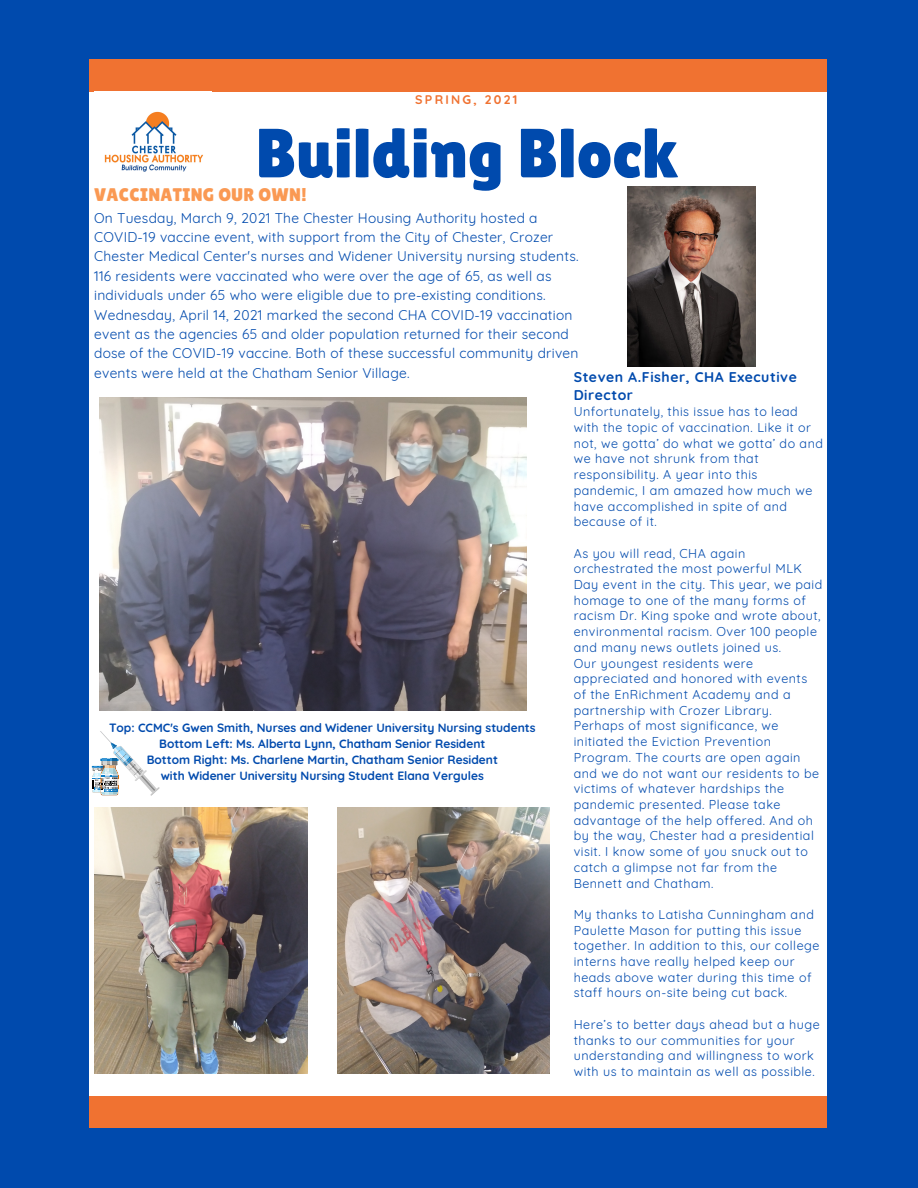
<style>
.page{position:relative;width:918px;height:1188px;background:#004aad}
.page>*{position:absolute;margin:0;border:0;box-sizing:border-box;transform-origin:0 0}
.t1{font:69.3px "Lilita One";color:#004aad}
.t2{font:18.3px "Lilita One";letter-spacing:.02em;color:#fa9953}
.t3{font:700 14.1px/17.9px "Quicksand";letter-spacing:.04em;color:#004aad}
.t4{font:13.8px/19.4px "Quicksand";letter-spacing:.02em;color:#004aad}
.t5{font:12.6px/15.8px "Quicksand";letter-spacing:.04em;color:#004aad}
.t6{font:700 12.45px "Quicksand";letter-spacing:.18em;color:#f07231}
.t7{font:700 12px "Quicksand";color:#004aad}
</style>
<div class="page">
<svg style="left:166px;top:59px;width:25px;height:1px"></svg>
<svg style="left:826px;top:1014px;width:1px;height:36px"></svg>
<svg style="left:779px;top:59px;width:23px;height:1px"></svg>
<svg style="left:826px;top:112px;width:1px;height:25px"></svg>
<svg style="left:826px;top:906px;width:1px;height:37px"></svg>
<svg style="left:826px;top:556px;width:1px;height:28px"></svg>
<svg style="left:826px;top:713px;width:1px;height:19px"></svg>
<svg style="left:826px;top:307px;width:1px;height:20px"></svg>
<svg style="left:826px;top:955px;width:1px;height:32px"></svg>
<svg style="left:826px;top:827px;width:1px;height:30px"></svg>
<svg style="left:241px;top:59px;width:21px;height:1px"></svg>
<svg style="left:826px;top:376px;width:1px;height:26px"></svg>
<svg style="left:826px;top:207px;width:1px;height:32px"></svg>
<svg style="left:305px;top:59px;width:22px;height:1px"></svg>
<svg style="left:458px;top:59px;width:34px;height:1px"></svg>
<div style="left:89px;top:72px;width:737px;height:1043px;background:#fff"></div>
<div style="left:89px;top:1096px;width:737px;height:32px;background:#f07231"></div>
<div style="left:89px;top:60px;width:737px;height:32px;background:#f07231"></div>
<img style="left:104px;top:111px;width:99px;height:61px">
<img style="left:628px;top:187px;width:128px;height:180px">
<svg style="left:91px;top:731px;width:69px;height:219px"></svg>
<img style="left:99px;top:398px;width:428px;height:313px">
<img style="left:95px;top:807px;width:212px;height:267px">
<img style="left:338px;top:807px;width:211px;height:266px">
<p class="t6" style="left:415px;top:91px;width:104px">SPRING, 2021</p>
<p class="t1" style="left:255px;top:113px;width:425px">Building Block</p>
<p class="t2" style="left:94px;top:184px;width:214px">VACCINATING OUR OWN!</p>
<p class="t4" style="left:94px;top:208px;width:486px">On Tuesday, March 9, 2021 The Chester Housing Authority hosted a COVID-19 vaccine event, with support from the City of Chester, Crozer Chester Medical Center's nurses and Widener University nursing students.<br>116 residents were vaccinated who were over the age of 65, as well as individuals under 65 who were eligible due to pre-existing conditions.<br>Wednesday, April 14, 2021 marked the second CHA COVID-19 vaccination event as the agencies 65 and older population returned for their second dose of the COVID-19 vaccine. Both of these successful community driven events were held at the Chatham Senior Village.</p>
<p class="t3" style="left:574px;top:368px;width:225px">Steven A.Fisher, CHA Executive<br>Director</p>
<p class="t5" style="left:574px;top:404px;width:251px">Unfortunately, this issue has to lead with the topic of vaccination. Like it or not, we gotta’ do what we gotta’ do and we have not shrunk from that responsibility. A year into this pandemic, I am amazed how much we have accomplished in spite of and because of it.</p>
<p class="t5" style="left:574px;top:545px;width:250px">As you will read, CHA again orchestrated the most powerful MLK Day event in the city. This year, we paid homage to one of the many forms of racism Dr. King spoke and wrote about, environmental racism. Over 100 people and many news outlets joined us.</p>
<p class="t5" style="left:574px;top:655px;width:247px">Our youngest residents were appreciated and honored with events of the EnRichment Academy and a partnership with Crozer Library.<br>Perhaps of most significance, we initiated the Eviction Prevention Program. The courts are open again and we do not want our residents to be victims of whatever hardships the pandemic presented. Please take advantage of the help offered. And oh by the way, Chester had a presidential visit. I know some of you snuck out to catch a glimpse not far from the Bennett and Chatham.</p>
<p class="t5" style="left:574px;top:906px;width:247px">My thanks to Latisha Cunningham and Paulette Mason for putting this issue together. In addition to this, our college interns have really helped keep our heads above water during this time of staff hours on-site being cut back.</p>
<p class="t5" style="left:574px;top:1016px;width:248px">Here’s to better days ahead but a huge thanks to our communities for your understanding and willingness to work with us to maintain as well as possible.</p>
<p class="t7" style="left:109px;top:720px;width:428px">Top: CCMC's Gwen Smith, Nurses and Widener University Nursing students</p>
<p class="t7" style="left:159px;top:736px;width:328px">Bottom Left: Ms. Alberta Lynn, Chatham Senior Resident</p>
<p class="t7" style="left:147px;top:752px;width:353px">Bottom Right: Ms. Charlene Martin, Chatham Senior Resident</p>
<p class="t7" style="left:161px;top:768px;width:325px">with Widener University Nursing Student Elana Vergules</p>
</div>
